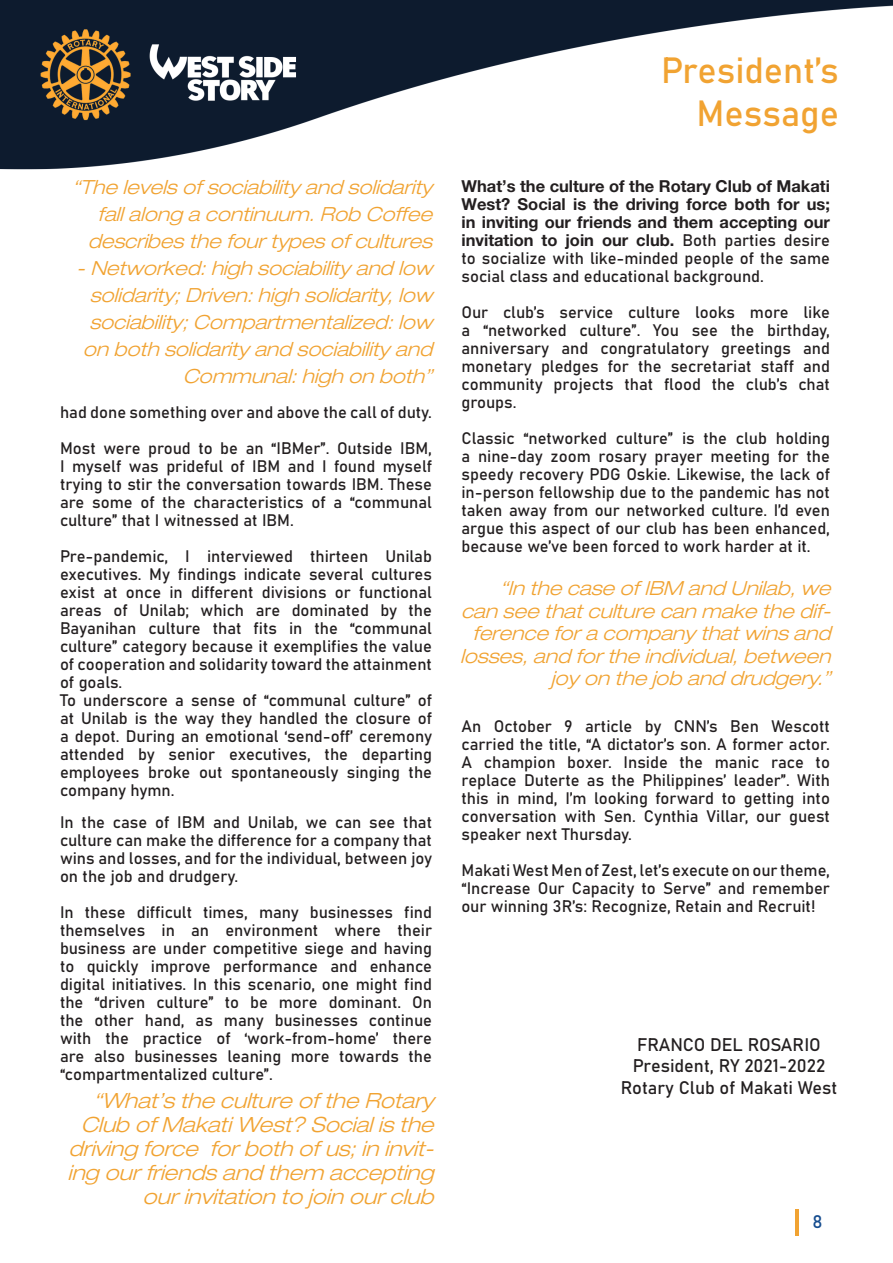
<style>
.page{position:relative;width:893px;height:1263px;background:#fff}
.page>*{position:absolute;margin:0;border:0;box-sizing:border-box;transform-origin:0 0}
.t1{font:36px "Bahnschrift";color:#f1a332}
.t2{font:italic 300 expanded 21px "Helvetica Neue LT Pro";color:#f1a332}
.t3{font:italic 300 expanded 19.5px/22.5px "Helvetica Neue LT Pro";color:#f1a332;text-align:right}
.t4{font:18px "Bahnschrift";color:#231f20}
.t5{font:18px "Bahnschrift";color:#164d8f}
.t6{font:16.5px/18px "Bahnschrift";color:#231f20;text-align:justify}
.t7{font:700 16.5px/18px "Helvetica Neue LT Pro";color:#231f20;text-align:justify}
.s1{font-family:"Bahnschrift";font-weight:400}
</style>
<div class="page">
<hr style="left:795px;top:1209px;width:3px;height:26px;background:#f1a332">
<img style="left:0;top:0;width:893px;height:170px">
<p class="t3" style="left:72px;top:176px;width:361px">“The levelsofsociability and solidarity</p>
<p class="t3" style="left:98px;top:203px;width:342px">fallalong a continuum.Rob Coffee</p>
<p class="t3" style="left:88px;top:230px;width:352px">describesthe fourtypesofcultures</p>
<p class="t3" style="left:76px;top:257px;width:363px">-Networked:high sociability and low</p>
<p class="t3" style="left:90px;top:284px;width:350px">solidarity;Driven:high solidarity,low</p>
<p class="t3" style="left:89px;top:311px;width:350px">sociability;Compartmentalized:low</p>
<p class="t3" style="left:83px;top:338px;width:357px">on both solidarity and sociability and</p>
<p class="t3" style="left:183px;top:365px;width:257px">Communal:high on both”</p>
<p class="t6" style="left:60px;top:402px;width:374px">had done something over and above the call of duty.</p>
<p class="t6" style="left:60px;top:438px;width:374px">Most were proud to be an “IBMer”. Outside IBM, I myself was prideful of IBM and I found myself trying to stir the conversation towards IBM. These are some of the characteristics of a “communal culture” that I witnessed at IBM.</p>
<p class="t6" style="left:60px;top:546px;width:374px">Pre-pandemic, I interviewed thirteen Unilab executives. My findings indicate several cultures exist at once in different divisions or functional areas of Unilab; which are dominated by the Bayanihan culture that fits in the “communal culture” category because it exemplifies the value of cooperation and solidarity toward the attainment of goals.</p>
<p class="t6" style="left:60px;top:690px;width:374px">To underscore a sense of “communal culture” of at Unilab is the way they handled the closure of a depot. During an emotional ‘send-off’ ceremony attended by senior executives, the departing employees broke out spontaneously singing the company hymn.</p>
<p class="t6" style="left:60px;top:812px;width:374px">In the case of IBM and Unilab, we can see that culture can make the difference for a company that wins and losses, and for the individual, between joy on the job and drudgery.</p>
<p class="t6" style="left:60px;top:902px;width:374px">In these difficult times, many businesses find themselves in an environment where their business are under competitive siege and having to quickly improve performance and enhance digital initiatives. In this scenario, one might find the “driven culture” to be more dominant. On the other hand, as many businesses continue with the practice of ‘work-from-home’ there are also businesses leaning more towards the “compartmentalized culture”.</p>
<p class="t2" style="left:93px;top:1088px;width:342px">“What’sthe culture ofthe Rotary</p>
<p class="t2" style="left:81px;top:1112px;width:361px">Club ofMakatiWest? Socialisthe</p>
<p class="t2" style="left:69px;top:1136px;width:373px">driving force forboth ofus;in invit-</p>
<p class="t2" style="left:68px;top:1160px;width:374px">ing ourfriendsand them accepting</p>
<p class="t2" style="left:143px;top:1184px;width:299px">ourinvitation to join ourclub</p>
<p class="t1" style="left:661px;top:43px;width:179px">President’s</p>
<p class="t1" style="left:696px;top:86px;width:144px">Message</p>
<p class="t7" style="left:461px;top:177px;width:370px">What’s the culture of the Rotary Club of Makati West? Social is the driving force both for us; in inviting our friends and them accepting our invitation to join our club. <span class="s1">Both parties desire to socialize with like-minded people of the same social class and educational background.</span></p>
<p class="t6" style="left:461px;top:302px;width:370px">Our club’s service culture looks more like a “networked culture”. You see the birthday, anniversary and congratulatory greetings and monetary pledges for the secretariat staff and community projects that flood the club’s chat groups.</p>
<p class="t6" style="left:461px;top:428px;width:370px">Classic “networked culture” is the club holding a nine-day zoom rosary prayer meeting for the speedy recovery PDG Oskie. Likewise, the lack of in-person fellowship due to the pandemic has not taken away from our networked culture. I’d even argue this aspect of our club has been enhanced, because we’ve been forced to work harder at it.</p>
<p class="t3" style="left:460px;top:577px;width:378px">“In the case ofIBM and Unilab,we can see thatculture can make the dif&shy;ference fora company thatwinsand losses,and forthe individual,between joy on the job and drudgery.”</p>
<p class="t6" style="left:461px;top:716px;width:370px">An October 9 article by CNN’s Ben Wescott carried the title, “A dictator’s son. A former actor.<br>A champion boxer. Inside the manic race to replace Duterte as the Philippines’ leader”. With this in mind, I’m looking forward to getting into conversation with Sen. Cynthia Villar, our guest speaker next Thursday.</p>
<p class="t6" style="left:461px;top:860px;width:370px">Makati West Men of Zest, let’s execute on our theme, “Increase Our Capacity to Serve” and remember our winning 3R’s: Recognize, Retain and Recruit!</p>
<p class="t4" style="left:637px;top:1030px;width:185px">FRANCO DEL ROSARIO</p>
<p class="t4" style="left:633px;top:1052px;width:194px">President, RY 2021-2022</p>
<p class="t4" style="left:621px;top:1074px;width:218px">Rotary Club of Makati West</p>
<p class="t5" style="left:812px;top:1208px;width:12px">8</p>
</div>
